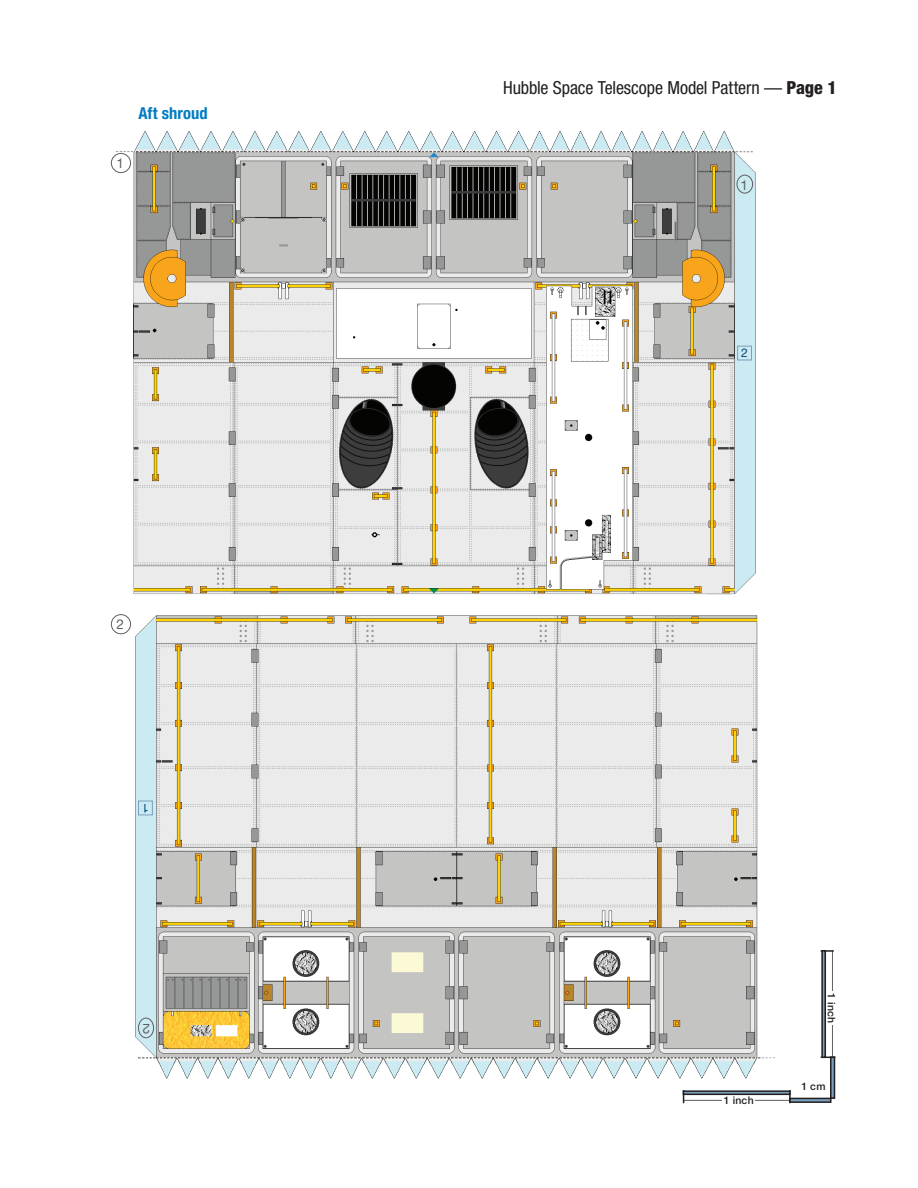
<style>
.page{position:relative;width:918px;height:1188px;background:#fff}
.page>*{position:absolute;margin:0;border:0;box-sizing:border-box;transform-origin:0 0}
.page_header{font:condensed 18px "Helvetica Neue LT Std";letter-spacing:-.005em;color:#231f20}
.Section_Labels{font:700 condensed 16.5px "Helvetica Neue LT Std";color:#007bc2}
.numbers{font:13.5px "Helvetica Neue LT Std";color:#605e5e}
.numbers-glued{font:12px "Helvetica Neue LT Std";color:#004975}
.captions{font:500 10.5px "Helvetica Neue LT Std";letter-spacing:.02em;color:#231f20}
.s1{font-weight:800}
</style>
<div class="page">
<hr style="left:832px;top:951px;width:1px;height:106px;background:#605e5e">
<div style="left:822px;top:991px;width:13px;height:33px;background:#fff"></div>
<div style="left:830px;top:1056px;width:5px;height:43px;border:2px solid #231f20"></div>
<svg style="left:826px;top:950px;width:8px;height:2px"></svg>
<div style="left:821px;top:950px;width:5px;height:108px;border:2px solid #231f20"></div>
<hr style="left:683px;top:1100px;width:106px;height:1px;background:#605e5e">
<div style="left:723px;top:1096px;width:32px;height:12px;background:#fff"></div>
<div style="left:789px;top:1098px;width:43px;height:5px;border:2px solid #231f20"></div>
<svg style="left:789px;top:1095px;width:2px;height:8px"></svg>
<div style="left:683px;top:1090px;width:108px;height:5px;border:2px solid #231f20"></div>
<img style="left:110px;top:131px;width:665px;height:948px">
<div style="left:138px;top:801px;width:14px;height:14px;background:#cbeaf3"></div>
<div style="left:138px;top:801px;width:15px;height:14px;border:1px solid #7a9fbe"></div>
<div style="left:111px;top:153px;width:20px;height:20px;border:1px solid #605e5e;border-radius:50%"></div>
<div style="left:111px;top:614px;width:20px;height:20px;border:1px solid #605e5e;border-radius:50%"></div>
<div style="left:737px;top:175px;width:16px;height:19px;border:1px solid #605e5e;border-radius:50%"></div>
<div style="left:738px;top:346px;width:14px;height:14px;background:#cbeaf3"></div>
<div style="left:737px;top:346px;width:15px;height:14px;border:1px solid #7a9fbe"></div>
<div style="left:138px;top:1018px;width:16px;height:20px;border:1px solid #605e5e;border-radius:50%"></div>
<p class="numbers" style="left:117px;top:155px;width:9px">1</p>
<p class="Section_Labels" style="left:139px;top:103px;width:71px">Aft shroud</p>
<p class="numbers" style="left:117px;top:616px;width:9px">2</p>
<p class="numbers-glued" style="left:149px;top:815px;width:8px;rotate:-180deg">1</p>
<p class="numbers" style="left:150px;top:1037px;width:9px;rotate:-180deg">2</p>
<p class="page_header" style="left:503px;top:77px;width:335px">Hubble Space Telescope Model Pattern — <span class="s1">Page 1</span></p>
<p class="numbers" style="left:741px;top:177px;width:9px">1</p>
<p class="numbers-glued" style="left:741px;top:346px;width:8px">2</p>
<p class="captions" style="left:724px;top:1094px;width:31px">1 inch</p>
<p class="captions" style="left:838px;top:993px;width:31px;rotate:90deg">1 inch</p>
<p class="captions" style="left:802px;top:1080px;width:25px">1 cm</p>
</div>
